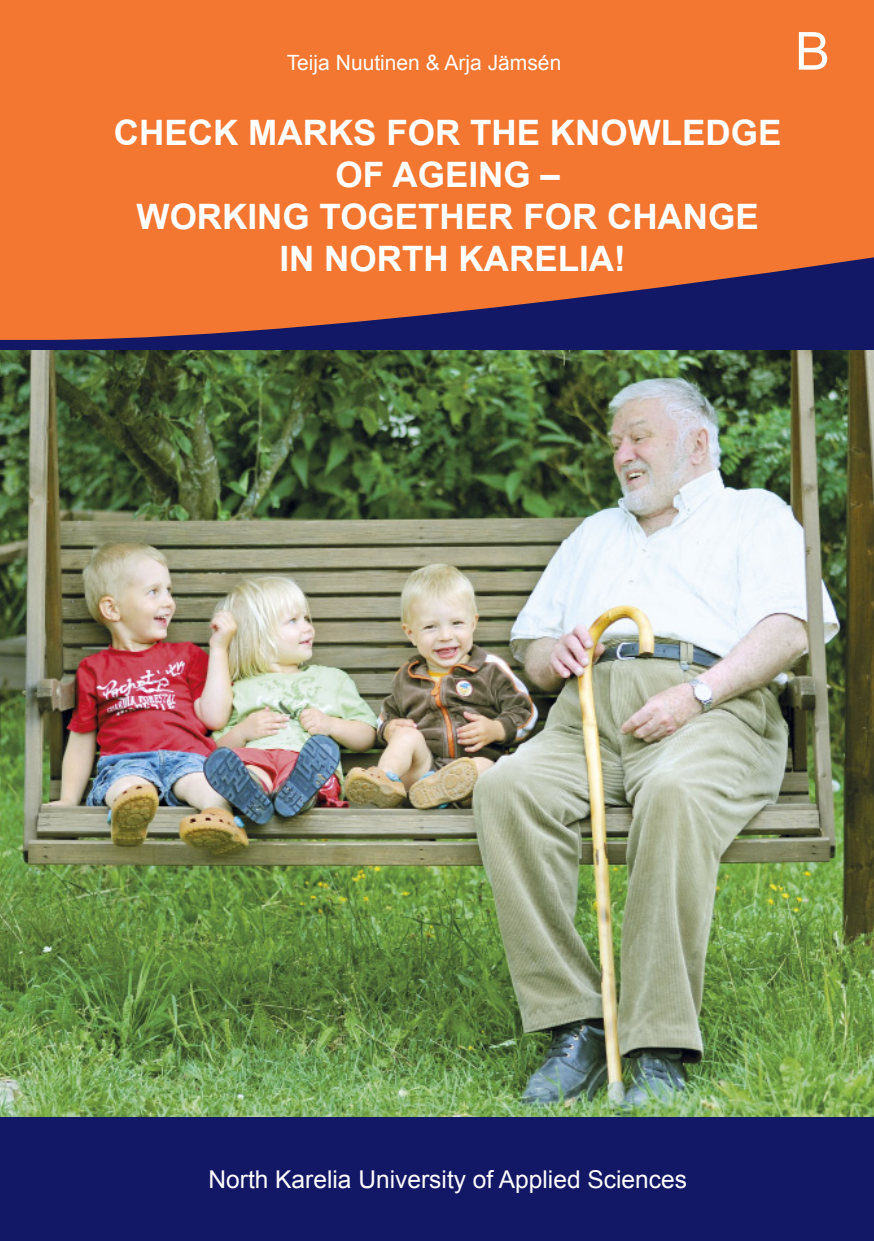
<style>
.page{position:relative;width:874px;height:1241px;background:#fff}
.page>*{position:absolute;margin:0;border:0;box-sizing:border-box;transform-origin:0 0}
.t1{font:52.5px "Arial";color:#fefdfd}
.t2{font:700 35px "Arial";color:#fff}
.t3{font:24.5px "Arial";color:#fefdfd}
.t4{font:21px "Arial";color:#fefdfd}
</style>
<div class="page">
<div style="left:0;top:0;width:873px;height:343px;background:#f37730"></div>
<svg style="left:0;top:257px;width:873px;height:94px"></svg>
<img style="left:0;top:351px;width:873px;height:766px">
<div style="left:0;top:1117px;width:873px;height:123px;background:#121865"></div>
<p class="t4" style="left:286px;top:49px;width:276px">Teija Nuutinen &amp; Arja Jämsén</p>
<p class="t2" style="left:114px;top:109px;width:668px">CHECK MARKS FOR THE KNOWLEDGE</p>
<p class="t2" style="left:335px;top:151px;width:226px">OF AGEING –</p>
<p class="t2" style="left:136px;top:193px;width:623px">WORKING TOGETHER FOR CHANGE</p>
<p class="t2" style="left:279px;top:235px;width:348px">IN NORTH KARELIA!</p>
<p class="t1" style="left:794px;top:17px;width:37px">B</p>
<p class="t3" style="left:208px;top:1162px;width:479px">North Karelia University of Applied Sciences</p>
</div>
